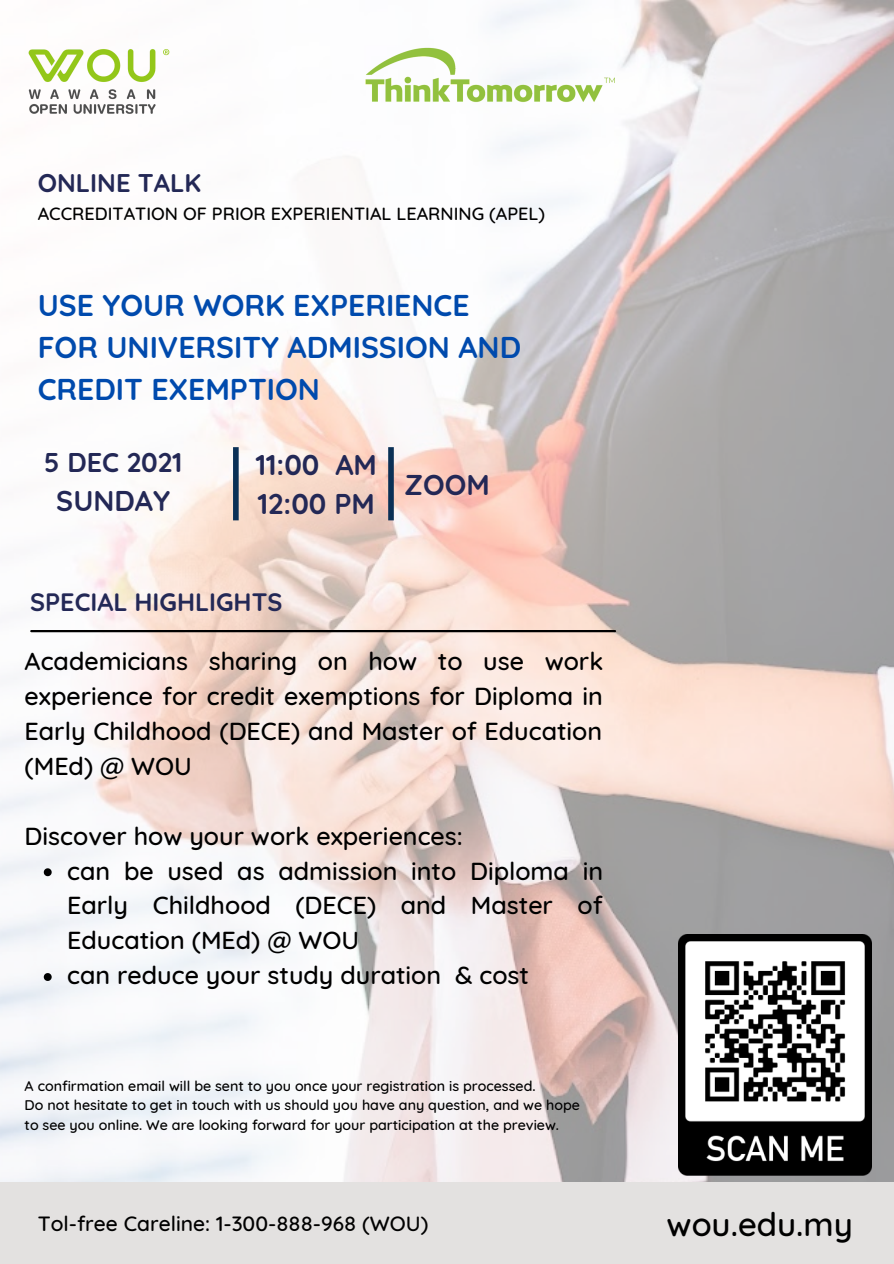
<style>
.page{position:relative;width:894px;height:1264px;background:#fff}
.page>*{position:absolute;margin:0;border:0;box-sizing:border-box;transform-origin:0 0}
.t1{font:500 33px "Quicksand";color:#000}
.t2{font:700 30px/41.7px "Quicksand";color:#004aad}
.t3{font:700 28.5px "Quicksand";color:#232856}
.t4{font:700 27px "Quicksand";color:#232856}
.t5{font:700 25.5px "Quicksand";color:#232856}
.t6{font:500 25.05px/35px "Quicksand";color:#000;text-align:justify}
.t7{font:700 25.05px "Quicksand";color:#232856}
.t8{font:500 21px "Quicksand";color:#000}
.t9{font:500 18px "Quicksand";color:#000}
.t10{font:500 14.25px "Quicksand";color:#000}
</style>
<div class="page">
<img style="left:0;top:0;width:893px;height:1182px">
<img style="left:347px;top:41px;width:285px;height:81px">
<div style="left:233px;top:447px;width:5px;height:73px;background:#0a3056"></div>
<div style="left:388px;top:447px;width:5px;height:73px;background:#0a3056"></div>
<hr style="left:31px;top:630px;width:584px;height:2px;background:#000">
<div style="left:0;top:1182px;width:893px;height:81px;background:#e3e1e0"></div>
<img style="left:4px;top:0;width:190px;height:175px">
<img style="left:678px;top:934px;width:193px;height:241px">
<svg style="left:44px;top:868px;width:8px;height:8px"></svg>
<svg style="left:44px;top:973px;width:8px;height:7px"></svg>
<p class="t5" style="left:38px;top:167px;width:165px">ONLINE TALK</p>
<p class="t9" style="left:38px;top:202px;width:508px">ACCREDITATION OF PRIOR EXPERIENTIAL LEARNING (APEL)</p>
<p class="t2" style="left:38px;top:284px;width:433px">USE YOUR WORK EXPERIENCE</p>
<p class="t2" style="left:38px;top:326px;width:485px">FOR UNIVERSITY ADMISSION AND<br>CREDIT EXEMPTION</p>
<p class="t4" style="left:44px;top:445px;width:139px">5 DEC 2021</p>
<p class="t3" style="left:56px;top:482px;width:115px">SUNDAY</p>
<p class="t3" style="left:256px;top:446px;width:123px">11:00 AM</p>
<p class="t3" style="left:258px;top:485px;width:119px">12:00 PM</p>
<p class="t3" style="left:404px;top:466px;width:87px">ZOOM</p>
<p class="t7" style="left:30px;top:586px;width:254px">SPECIAL HIGHLIGHTS</p>
<p class="t6" style="left:25px;top:643px;width:580px">Academicians sharing on how to use work experience for credit exemptions for Diploma in Early Childhood (DECE) and Master of Education (MEd) @ WOU</p>
<p class="t6" style="left:25px;top:817px;width:439px">Discover how your work experiences:</p>
<p class="t6" style="left:67px;top:852px;width:537px">can be used as admission into Diploma in Early Childhood (DECE) and Master of Education (MEd) @ WOU</p>
<p class="t6" style="left:67px;top:957px;width:463px">can reduce your study duration &amp; cost</p>
<p class="t10" style="left:25px;top:1077px;width:512px">A confirmation email will be sent to you once your registration is processed.</p>
<p class="t10" style="left:25px;top:1096px;width:556px">Do not hesitate to get in touch with us should you have any question, and we hope</p>
<p class="t10" style="left:25px;top:1115px;width:535px">to see you online. We are looking forward for your participation at the preview.</p>
<p class="t8" style="left:38px;top:1210px;width:392px">Tol-free Careline: 1-300-888-968 (WOU)</p>
<p class="t1" style="left:666px;top:1202px;width:188px">wou.edu.my</p>
</div>
